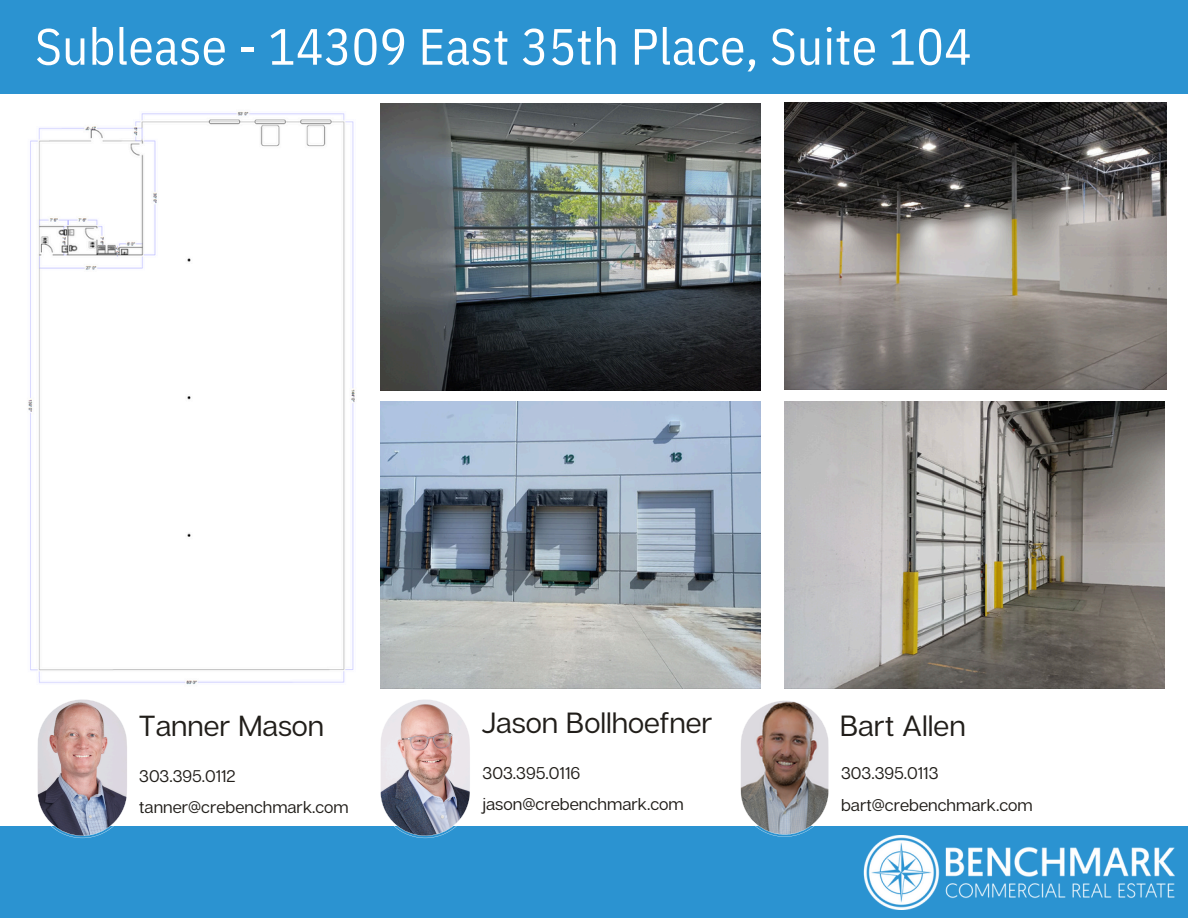
<style>
.page{position:relative;width:1188px;height:918px;background:#fff}
.page>*{position:absolute;margin:0;border:0;box-sizing:border-box;transform-origin:0 0}
.t1{font:51px "IBM Plex Sans Cond";letter-spacing:.005em;color:#fff}
.t2{font:29.25px "Articulat CF";color:#211e1a}
.t3{font:28.95px "Articulat CF";color:#211e1a}
.t4{font:16.95px "Articulat CF";color:#211e1a}
</style>
<div class="page">
<div style="left:0;top:0;width:1188px;height:94px;background:#2b93d1"></div>
<div style="left:0;top:826px;width:1188px;height:92px;background:#2b93d1"></div>
<img style="left:863px;top:836px;width:312px;height:74px">
<svg style="left:740px;top:701px;width:89px;height:136px"></svg>
<img style="left:380px;top:699px;width:90px;height:139px">
<svg style="left:37px;top:699px;width:90px;height:139px"></svg>
<img style="left:785px;top:401px;width:380px;height:287px">
<img style="left:380px;top:401px;width:380px;height:287px">
<img style="left:381px;top:103px;width:380px;height:287px">
<img style="left:785px;top:103px;width:381px;height:287px">
<img style="left:28px;top:111px;width:327px;height:574px">
<h2 class="t1" style="left:35px;top:12px;width:938px">Sublease - 14309 East 35th Place, Suite 104</h2>
<p class="t3" style="left:139px;top:708px;width:187px">Tanner Mason</p>
<p class="t2" style="left:482px;top:704px;width:233px">Jason Bollhoefner</p>
<p class="t4" style="left:483px;top:763px;width:99px">303.395.0116</p>
<p class="t4" style="left:483px;top:794px;width:203px">jason@crebenchmark.com</p>
<h2 class="t4" style="left:139px;top:765px;width:98px">303.395.0112</h2>
<h2 class="t4" style="left:139px;top:796px;width:211px">tanner@crebenchmark.com</h2>
<p class="t2" style="left:840px;top:708px;width:127px">Bart Allen</p>
<p class="t4" style="left:841px;top:763px;width:99px">303.395.0113</p>
<p class="t4" style="left:841px;top:794px;width:193px">bart@crebenchmark.com</p>
</div>
